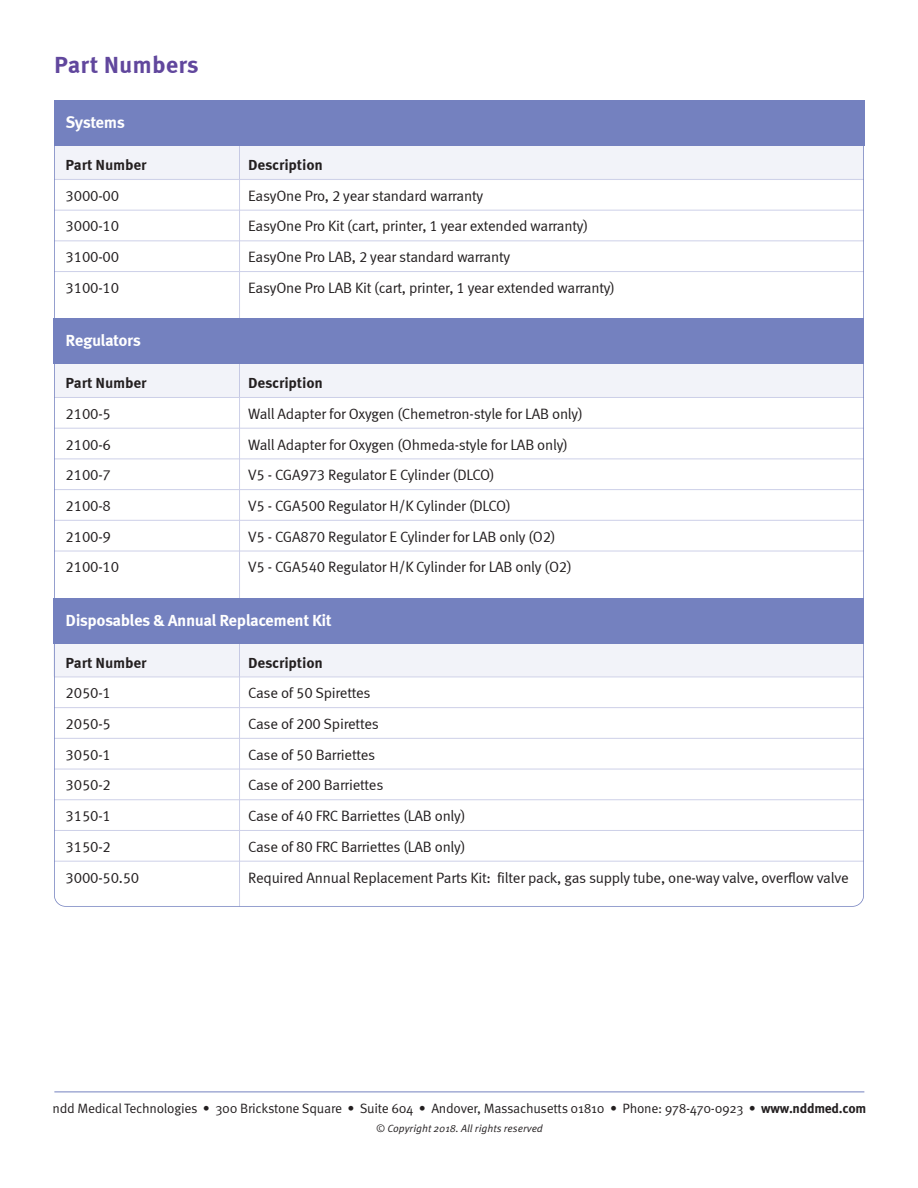
<style>
.page{position:relative;width:918px;height:1188px;background:#fff}
.page>*{position:absolute;margin:0;border:0;box-sizing:border-box;transform-origin:0 0}
.t1{font:700 24px "Meta Correspondence";color:#61479d}
.t2{font:700 16.5px "Meta Correspondence";letter-spacing:-.035em;color:#fff}
.t3{font:15px "Meta Correspondence";letter-spacing:-.015em;color:#231f20}
.t4{font:700 15px "Meta Correspondence";letter-spacing:-.015em;color:#231f20}
.t5{font:13.5px "Meta OT Norm";letter-spacing:-.02em;color:#231f20}
.t6{font:10.5px "Meta OT Norm Ita";color:#231f20}
.s1{font-family:"Meta OT";font-weight:700}
</style>
<div class="page">
<hr style="left:239px;top:145px;width:1px;height:761px;background:#cdd0e8">
<div style="left:57px;top:363px;width:804px;height:34px;background:#f2f3f9"></div>
<hr style="left:239px;top:356px;width:1px;height:42px;background:#c6c9e4">
<div style="left:57px;top:146px;width:804px;height:33px;background:#f2f3f9"></div>
<hr style="left:239px;top:145px;width:1px;height:35px;background:#c6c9e4">
<div style="left:53px;top:637px;width:808px;height:39px;background:#f2f3f9"></div>
<hr style="left:239px;top:637px;width:1px;height:39px;background:#c6c9e4">
<div style="left:54px;top:101px;width:810px;height:45px;background:#7481bf"></div>
<div style="left:54px;top:318px;width:810px;height:45px;background:#7481bf"></div>
<div style="left:54px;top:598px;width:810px;height:46px;background:#7481bf"></div>
<hr style="left:54px;top:179px;width:810px;height:1px;background:#cdd0e8">
<hr style="left:54px;top:210px;width:810px;height:1px;background:#cdd0e8">
<hr style="left:54px;top:240px;width:810px;height:1px;background:#cdd0e8">
<hr style="left:54px;top:271px;width:810px;height:1px;background:#cdd0e8">
<hr style="left:54px;top:397px;width:810px;height:1px;background:#cdd0e8">
<hr style="left:54px;top:428px;width:810px;height:1px;background:#cdd0e8">
<hr style="left:54px;top:459px;width:810px;height:1px;background:#cdd0e8">
<hr style="left:54px;top:489px;width:810px;height:1px;background:#cdd0e8">
<hr style="left:54px;top:520px;width:810px;height:1px;background:#cdd0e8">
<hr style="left:54px;top:551px;width:810px;height:1px;background:#cdd0e8">
<hr style="left:54px;top:677px;width:810px;height:1px;background:#cdd0e8">
<hr style="left:54px;top:707px;width:810px;height:1px;background:#cdd0e8">
<hr style="left:54px;top:738px;width:810px;height:1px;background:#cdd0e8">
<hr style="left:54px;top:769px;width:810px;height:1px;background:#cdd0e8">
<hr style="left:54px;top:799px;width:810px;height:1px;background:#cdd0e8">
<hr style="left:54px;top:830px;width:810px;height:1px;background:#cdd0e8">
<hr style="left:54px;top:861px;width:810px;height:1px;background:#cdd0e8">
<hr style="left:54px;top:1092px;width:810px;height:1px;background:#7481bf">
<h1 class="t1" style="left:54px;top:50px;width:146px">Part Numbers</h1>
<p class="t2" style="left:66px;top:113px;width:61px">Systems</p>
<p class="t4" style="left:66px;top:156px;width:82px">Part Number</p>
<p class="t4" style="left:248px;top:156px;width:76px">Description</p>
<p class="t3" style="left:66px;top:187px;width:55px">3000-00</p>
<p class="t3" style="left:248px;top:187px;width:237px">EasyOne Pro, 2 year standard warranty</p>
<p class="t3" style="left:66px;top:218px;width:55px">3000-10</p>
<p class="t3" style="left:248px;top:218px;width:341px">EasyOne Pro Kit (cart, printer, 1 year extended warranty)</p>
<p class="t3" style="left:66px;top:248px;width:55px">3100-00</p>
<p class="t3" style="left:248px;top:248px;width:264px">EasyOne Pro LAB, 2 year standard warranty</p>
<p class="t3" style="left:66px;top:279px;width:55px">3100-10</p>
<p class="t3" style="left:248px;top:279px;width:368px">EasyOne Pro LAB Kit (cart, printer, 1 year extended warranty)</p>
<p class="t2" style="left:66px;top:331px;width:77px">Regulators</p>
<p class="t4" style="left:66px;top:374px;width:82px">Part Number</p>
<p class="t4" style="left:248px;top:374px;width:76px">Description</p>
<p class="t3" style="left:66px;top:405px;width:47px">2100-5</p>
<p class="t3" style="left:248px;top:405px;width:336px">Wall Adapter for Oxygen (Chemetron-style for LAB only)</p>
<p class="t3" style="left:66px;top:436px;width:47px">2100-6</p>
<p class="t3" style="left:248px;top:436px;width:321px">Wall Adapter for Oxygen (Ohmeda-style for LAB only)</p>
<p class="t3" style="left:66px;top:466px;width:47px">2100-7</p>
<p class="t3" style="left:248px;top:466px;width:248px">V5 - CGA973 Regulator E Cylinder (DLCO)</p>
<p class="t3" style="left:66px;top:497px;width:47px">2100-8</p>
<p class="t3" style="left:248px;top:497px;width:264px">V5 - CGA500 Regulator H/K Cylinder (DLCO)</p>
<p class="t3" style="left:66px;top:528px;width:47px">2100-9</p>
<p class="t3" style="left:248px;top:528px;width:309px">V5 - CGA870 Regulator E Cylinder for LAB only (O2)</p>
<p class="t3" style="left:66px;top:558px;width:55px">2100-10</p>
<p class="t3" style="left:248px;top:558px;width:325px">V5 - CGA540 Regulator H/K Cylinder for LAB only (O2)</p>
<p class="t2" style="left:66px;top:610px;width:268px">Disposables &amp; Annual Replacement Kit</p>
<p class="t4" style="left:66px;top:653px;width:82px">Part Number</p>
<p class="t4" style="left:248px;top:653px;width:76px">Description</p>
<p class="t3" style="left:66px;top:684px;width:47px">2050-1</p>
<p class="t3" style="left:248px;top:684px;width:124px">Case of 50 Spirettes</p>
<p class="t3" style="left:66px;top:715px;width:47px">2050-5</p>
<p class="t3" style="left:248px;top:715px;width:132px">Case of 200 Spirettes</p>
<p class="t3" style="left:66px;top:746px;width:47px">3050-1</p>
<p class="t3" style="left:248px;top:746px;width:128px">Case of 50 Barriettes</p>
<p class="t3" style="left:66px;top:777px;width:47px">3050-2</p>
<p class="t3" style="left:248px;top:777px;width:137px">Case of 200 Barriettes</p>
<p class="t3" style="left:66px;top:807px;width:47px">3150-1</p>
<p class="t3" style="left:248px;top:807px;width:219px">Case of 40 FRC Barriettes (LAB only)</p>
<p class="t3" style="left:66px;top:838px;width:47px">3150-2</p>
<p class="t3" style="left:248px;top:838px;width:219px">Case of 80 FRC Barriettes (LAB only)</p>
<p class="t3" style="left:66px;top:869px;width:75px">3000-50.50</p>
<p class="t3" style="left:248px;top:869px;width:602px">Required Annual Replacement Parts Kit: filter pack, gas supply tube, one-way valve, overflow valve</p>
<p class="t5" style="left:53px;top:1103px;width:815px">ndd Medical Technologies • 300 Brickstone Square • Suite 604 • Andover, Massachusetts 01810 • Phone: 978-470-0923 • <span class="s1">www.nddmed.com</span></p>
<p class="t6" style="left:376px;top:1125px;width:169px">© Copyright 2018. All rights reserved</p>
</div>
